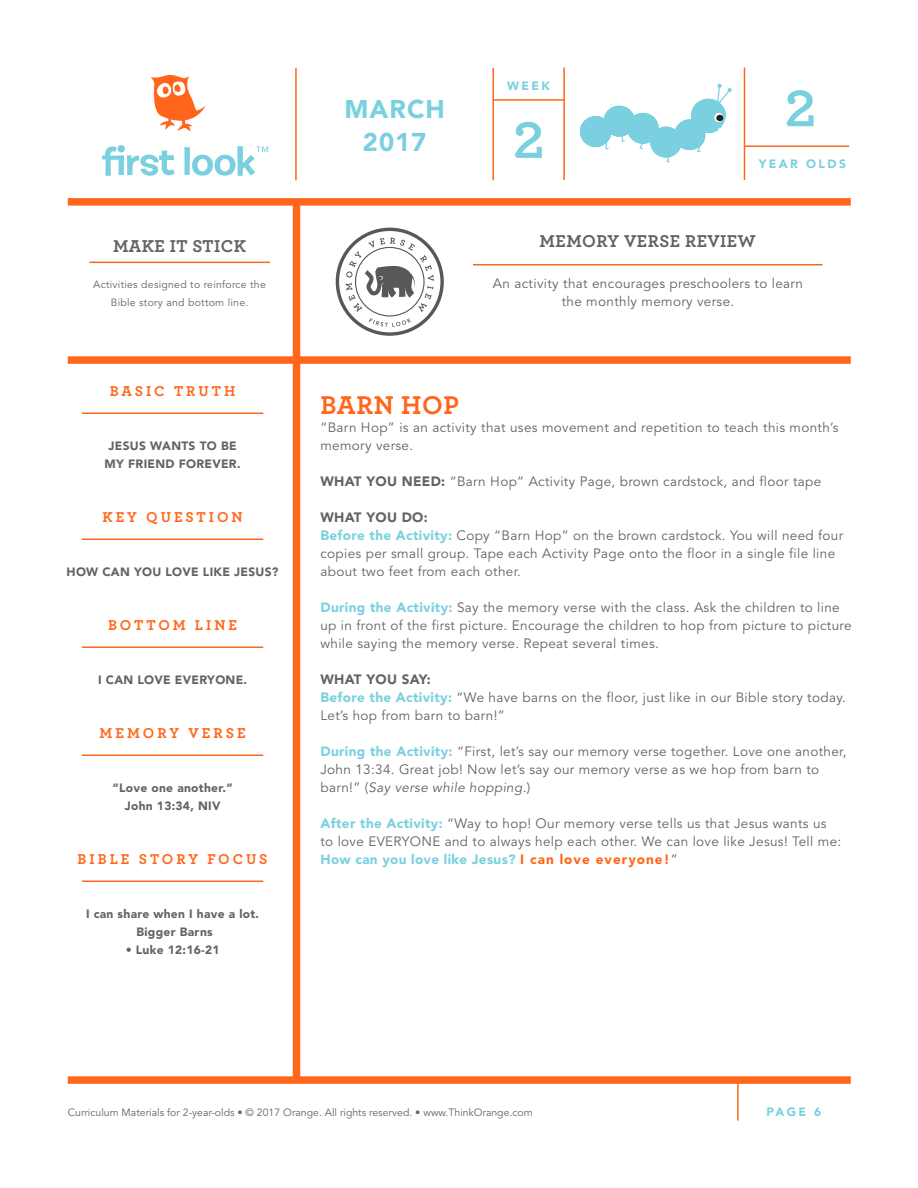
<style>
.page{position:relative;width:918px;height:1188px;background:#fff}
.page>*{position:absolute;margin:0;border:0;box-sizing:border-box;transform-origin:0 0}
.t1{font:700 54px "Archer Pro";color:#7bd0e0}
.t2{font:700 27px "Archer Pro";letter-spacing:.025em;color:#ff661c}
.t3{font:900 25.5px/33px "Avenir LT Std";letter-spacing:.04em;color:#7bd0e0;text-align:center}
.t4{font:700 18px "Archer Pro";letter-spacing:.025em;color:#636366}
.t5{font:700 15px "Archer Pro";letter-spacing:.2em;color:#ff661c}
.t6{font:13.5px/18px "Avenir LT Std";letter-spacing:.025em;color:#636366}
.t7{font:900 13.5px "Avenir LT Std";letter-spacing:.025em;color:#636366}
.t8{font:900 12px/18px "Avenir LT Std";letter-spacing:.025em;color:#636366;text-align:center}
.t9{font:900 12px "Avenir LT Std";letter-spacing:.2em;color:#7bd0e0}
.t10{font:10.5px "Avenir LT Std";color:#636366}
.t11{font:10.5px/18px "Avenir LT Std";letter-spacing:.025em;color:#636366;text-align:center}
.s1{font-weight:900}
.s2{font-weight:900;color:#7bd0e0}
.s3{font-style:italic}
.s4{font-weight:900;color:#ff661c}
</style>
<div class="page">
<div style="left:68px;top:1076px;width:783px;height:8px;background:#ff661c"></div>
<div style="left:293px;top:202px;width:7px;height:878px;background:#ff661c"></div>
<div style="left:68px;top:198px;width:783px;height:8px;background:#ff661c"></div>
<div style="left:68px;top:356px;width:783px;height:8px;background:#ff661c"></div>
<hr style="left:737px;top:1080px;width:2px;height:41px;background:#ff661c">
<hr style="left:295px;top:68px;width:2px;height:112px;background:#ff661c">
<hr style="left:492px;top:68px;width:2px;height:112px;background:#ff661c">
<svg style="left:151px;top:75px;width:55px;height:57px"></svg>
<svg style="left:102px;top:145px;width:166px;height:31px"></svg>
<hr style="left:744px;top:68px;width:1px;height:112px;background:#ff661c">
<hr style="left:563px;top:68px;width:2px;height:112px;background:#ff661c">
<hr style="left:744px;top:146px;width:105px;height:1px;background:#ff661c">
<hr style="left:493px;top:99px;width:71px;height:2px;background:#ff661c">
<svg style="left:580px;top:84px;width:152px;height:78px"></svg>
<div style="left:716px;top:115px;width:7px;height:6px;background:#231f20;border-radius:50%"></div>
<hr style="left:82px;top:412px;width:181px;height:2px;background:#ff661c">
<hr style="left:82px;top:538px;width:181px;height:2px;background:#ff661c">
<hr style="left:82px;top:646px;width:181px;height:2px;background:#ff661c">
<hr style="left:82px;top:754px;width:181px;height:2px;background:#ff661c">
<hr style="left:82px;top:880px;width:181px;height:2px;background:#ff661c">
<hr style="left:473px;top:264px;width:350px;height:1px;background:#ff661c">
<hr style="left:89px;top:262px;width:181px;height:1px;background:#ff661c">
<svg style="left:336px;top:228px;width:108px;height:108px"></svg>
<p class="t4" style="left:113px;top:232px;width:135px">MAKE IT STICK</p>
<p class="t11" style="left:93px;top:276px;width:174px">Activities designed to reinforce the<br>Bible story and bottom line.</p>
<p class="t5" style="left:110px;top:379px;width:127px">BASIC TRUTH</p>
<p class="t8" style="left:105px;top:437px;width:137px">JESUS WANTS TO BE<br>MY FRIEND FOREVER.</p>
<p class="t5" style="left:103px;top:505px;width:142px">KEY QUESTION</p>
<p class="t8" style="left:67px;top:563px;width:214px">HOW CAN YOU LOVE LIKE JESUS?</p>
<p class="t5" style="left:108px;top:613px;width:131px">BOTTOM LINE</p>
<p class="t8" style="left:98px;top:671px;width:151px">I CAN LOVE EVERYONE.</p>
<p class="t5" style="left:100px;top:721px;width:148px">MEMORY VERSE</p>
<p class="t8" style="left:113px;top:779px;width:122px">“Love one another.”<br>John 13:34, NIV</p>
<p class="t5" style="left:78px;top:847px;width:191px">BIBLE STORY FOCUS</p>
<p class="t8" style="left:86px;top:905px;width:175px">I can share when I have a lot.<br>Bigger Barns</p>
<p class="t8" style="left:126px;top:941px;width:95px">• Luke 12:16-21</p>
<h3 class="t3" style="left:344px;top:93px;width:102px">MARCH<br>2017</h3>
<p class="t9" style="left:507px;top:78px;width:44px">WEEK</p>
<h1 class="t1" style="left:513px;top:97px;width:33px">2</h1>
<h1 class="t1" style="left:784px;top:66px;width:33px">2</h1>
<p class="t9" style="left:759px;top:157px;width:89px">YEAR OLDS</p>
<p class="t4" style="left:540px;top:227px;width:218px">MEMORY VERSE REVIEW</p>
<p class="t6" style="left:493px;top:275px;width:312px;text-align:center">An activity that encourages preschoolers to learn the monthly memory verse.</p>
<p class="t2" style="left:320px;top:384px;width:140px">BARN HOP</p>
<p class="t6" style="left:320px;top:419px;width:519px">“Barn Hop” is an activity that uses movement and repetition to teach this month’s memory verse.</p>
<p class="t6" style="left:320px;top:473px;width:502px"><span class="s1">WHAT YOU NEED:</span> “Barn Hop” Activity Page, brown cardstock, and floor tape</p>
<p class="t7" style="left:320px;top:509px;width:109px">WHAT YOU DO:</p>
<p class="t6" style="left:320px;top:527px;width:524px"><span class="s2">Before the Activity:</span> Copy “Barn Hop” on the brown cardstock. You will need four copies per small group. Tape each Activity Page onto the floor in a single file line about two feet from each other.</p>
<p class="t6" style="left:320px;top:599px;width:533px"><span class="s2">During the Activity:</span> Say the memory verse with the class. Ask the children to line up in front of the first picture. Encourage the children to hop from picture to picture while saying the memory verse. Repeat several times.</p>
<p class="t7" style="left:320px;top:671px;width:112px">WHAT YOU SAY:</p>
<p class="t6" style="left:320px;top:689px;width:527px"><span class="s2">Before the Activity:</span> “We have barns on the floor, just like in our Bible story today.<br>Let’s hop from barn to barn!”</p>
<p class="t6" style="left:320px;top:743px;width:528px"><span class="s2">During the Activity:</span> “First, let’s say our memory verse together. Love one another,<br>John 13:34. Great job! Now let’s say our memory verse as we hop from barn to barn!” (<span class="s3">Say verse while hopping.</span>)</p>
<p class="t6" style="left:320px;top:815px;width:522px"><span class="s2">After the Activity:</span> “Way to hop! Our memory verse tells us that Jesus wants us to love EVERYONE and to always help each other. We can love like Jesus! Tell me:<br><span class="s2">How can you love like Jesus?</span> <span class="s4">I can love everyone!</span>”</p>
<p class="t10" style="left:68px;top:1106px;width:466px">Curriculum Materials for 2-year-olds • © 2017 Orange. All rights reserved. • www.ThinkOrange.com</p>
<p class="t9" style="left:767px;top:1105px;width:56px">PAGE 6</p>
</div>
